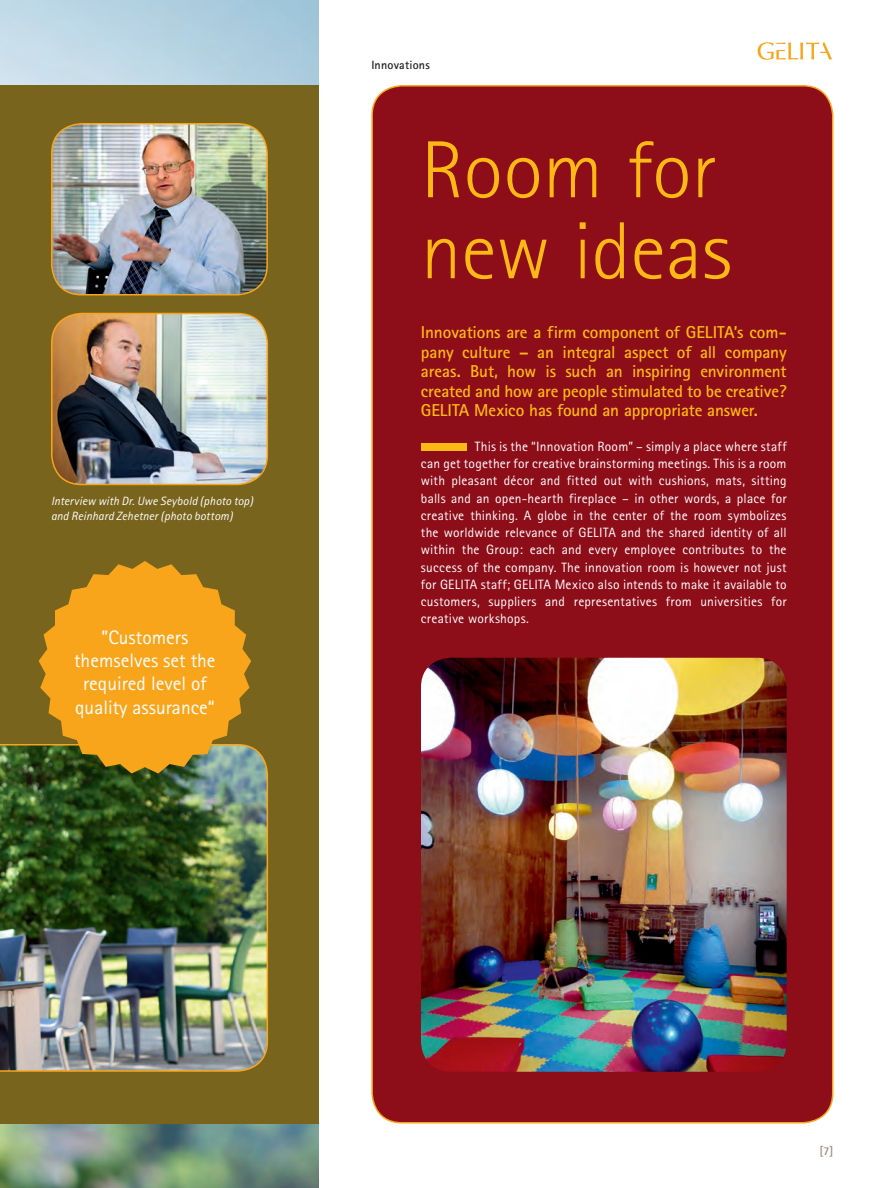
<style>
.page{position:relative;width:893px;height:1188px;background:#fff}
.page>*{position:absolute;margin:0;border:0;box-sizing:border-box;transform-origin:0 0}
.t1{font:300 81px/81px "Rotis Sans Serif";letter-spacing:.005em;color:#fcb814}
.t2{font:19.5px/23.4px "Rotis Sans Serif";color:#fff;text-align:center}
.t3{font:700 17.25px/19.5px "Rotis Sans Serif";letter-spacing:-.01em;color:#fcb814;text-align:justify}
.t4{font:13.5px/17.2px "Rotis Sans Serif";letter-spacing:.015em;color:#fff;text-align:justify}
.t5{font:italic 12px/14.4px "Rotis Sans Serif";letter-spacing:.005em;color:#fff}
.t6{font:700 12px "Rotis Sans Serif";letter-spacing:.015em;color:#231f20}
.t7{font:700 12px "Rotis Sans Serif";color:#998b7d}
</style>
<div class="page">
<img style="left:0;top:0;width:319px;height:1188px">
<div style="left:0;top:85px;width:319px;height:1039px;background:#78641c"></div>
<svg style="left:758px;top:42px;width:74px;height:18px"></svg>
<div style="left:372px;top:86px;width:461px;height:1037px;background:#8d0d19;border-radius:30px"></div>
<div style="left:421px;top:443px;width:46px;height:8px;background:#fcb814"></div>
<img style="left:421px;top:658px;width:366px;height:414px">
<img style="left:0;top:744px;width:268px;height:328px">
<img style="left:52px;top:314px;width:215px;height:170px">
<div style="left:51px;top:313px;width:217px;height:172px;border:2px solid #f9a51b;border-radius:30px"></div>
<img style="left:52px;top:124px;width:215px;height:170px">
<div style="left:51px;top:123px;width:217px;height:173px;border:2px solid #f9a51b;border-radius:30px"></div>
<svg style="left:39px;top:561px;width:212px;height:213px;fill:#f9a51b"></svg>
<p class="t5" style="left:51px;top:494px;width:204px">Interview with Dr. Uwe Seybold (photo top) and Reinhard Zehetner (photo bottom)</p>
<h2 class="t2" style="left:74px;top:625px;width:143px">”Customers themselves set the required level of quality assurance“</h2>
<p class="t6" style="left:371px;top:57px;width:60px">Innovations</p>
<h1 class="t1" style="left:421px;top:129px;width:312px">Room for new ideas</h1>
<p class="t3" style="left:421px;top:322px;width:367px">Innovations are a firm component of GELITA’s com&shy;pany culture – an integral aspect of all company areas. But, how is such an inspiring environment created and how are people stimulated to be creative?<br>GELITA Mexico has found an appropriate answer.</p>
<p class="t4" style="left:421px;top:437px;width:367px;text-indent:54px">This is the “Innovation Room” – simply a place where staff can get together for creative brainstorming meetings. This is a room with pleasant décor and fitted out with cushions, mats, sitting balls and an open-hearth fireplace – in other words, a place for creative thinking. A globe in the center of the room symbolizes the worldwide relevance of GELITA and the shared identity of all within the Group: each and every employee contributes to the success of the company. The innovation room is however not just for GELITA staff; GELITA Mexico also intends to make it available to customers, suppliers and representatives from universities for creative workshops.</p>
<p class="t7" style="left:819px;top:1143px;width:15px">[7]</p>
</div>
